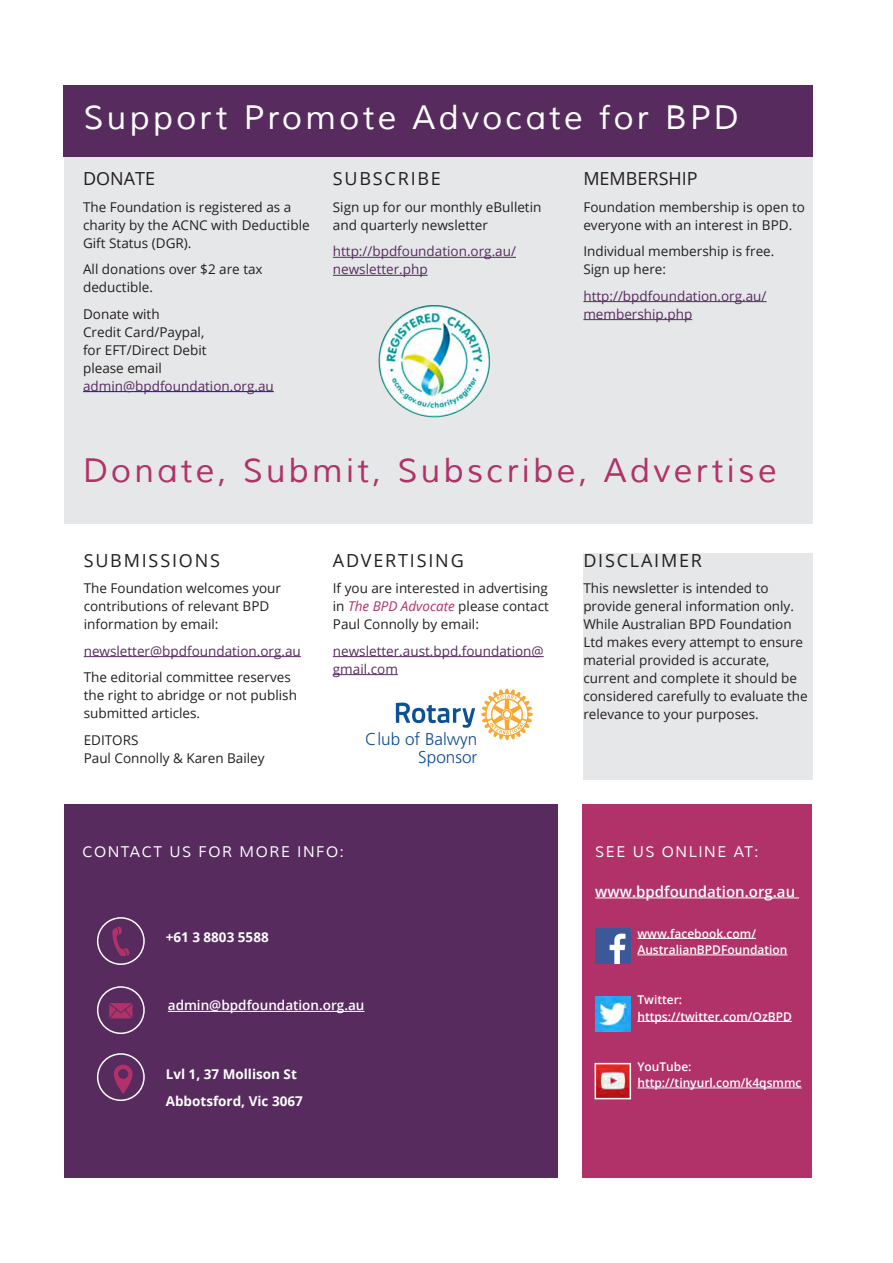
<style>
.page{position:relative;width:893px;height:1263px;background:#fff}
.page>*{position:absolute;margin:0;border:0;box-sizing:border-box;transform-origin:0 0}
.Header_1_-_Title_Mul{font:33px "Muli";letter-spacing:.1em;color:#b13269}
.Text_Box_-_Muli_10_W{font:33px "Muli";letter-spacing:.1em;color:#fff}
.Header_2_-_Muli_10_B{font:18px "Open Sans";letter-spacing:.1em;color:#231f20}
.Header_2_-_Muli_10_B-2{font:18px "Open Sans";color:#231f20}
.t1{font:300 17.1px/17.5px "Frutiger LT Std";color:#0f4c95;text-align:right}
.Text_Box_-_Muli_10_W-2{font:15px "Muli";letter-spacing:.1em;color:#fff}
.t2{font:600 15px "Open Sans";color:#fff}
.Header_2_-_Muli_10_B-3{font:13.5px/18px "Open Sans";color:#231f20}
.t3{font:13.5px/18px "Open Sans";color:#572b5e}
.t4{font:700 13.5px/27px "Open Sans";color:#fff}
.t5{font:600 13.5px "Open Sans";color:#fff}
.t6{font:600 12px/16.5px "Open Sans";color:#fff}
.s1{color:#572b5e}
.s2{font-style:italic;color:#b13269}
</style>
<div class="page">
<div style="left:65px;top:804px;width:493px;height:374px;background:#572b5e"></div>
<div style="left:583px;top:805px;width:229px;height:373px;background:#b13269"></div>
<div style="left:64px;top:148px;width:749px;height:376px;background:#e6e7e9"></div>
<div style="left:63px;top:85px;width:750px;height:71px;background:#572b5e"></div>
<img style="left:595px;top:997px;width:35px;height:35px">
<div style="left:97px;top:917px;width:48px;height:48px;border:2px solid #fff;border-radius:50%"></div>
<svg style="left:112px;top:926px;width:18px;height:30px"></svg>
<div style="left:97px;top:986px;width:48px;height:48px;border:2px solid #fff;border-radius:50%"></div>
<hr style="left:168px;top:1011px;width:196px;height:1px;background:#fff">
<div style="left:97px;top:1053px;width:48px;height:48px;border:2px solid #fff;border-radius:50%"></div>
<svg style="left:114px;top:1065px;width:19px;height:29px"></svg>
<svg style="left:109px;top:1003px;width:24px;height:15px"></svg>
<hr style="left:83px;top:391px;width:191px;height:1px;background:#00f">
<hr style="left:333px;top:257px;width:183px;height:1px;background:#572b5e">
<hr style="left:333px;top:275px;width:95px;height:1px;background:#572b5e">
<hr style="left:637px;top:938px;width:119px;height:1px;background:#fff">
<hr style="left:637px;top:954px;width:150px;height:1px;background:#fff">
<hr style="left:637px;top:1021px;width:155px;height:1px;background:#fff">
<hr style="left:637px;top:1088px;width:164px;height:1px;background:#fff">
<div style="left:583px;top:553px;width:230px;height:227px;background:#e6e7e9"></div>
<hr style="left:84px;top:656px;width:217px;height:1px;background:#572b5e">
<hr style="left:333px;top:656px;width:211px;height:1px;background:#572b5e">
<hr style="left:333px;top:674px;width:65px;height:1px;background:#572b5e">
<img style="left:595px;top:928px;width:35px;height:35px">
<img style="left:598px;top:1066px;width:30px;height:30px">
<div style="left:595px;top:1063px;width:36px;height:36px;border:2px solid #fff"></div>
<hr style="left:595px;top:897px;width:204px;height:1px;background:#fff">
<img style="left:378px;top:305px;width:112px;height:113px">
<hr style="left:583px;top:301px;width:183px;height:1px;background:#572b5e">
<hr style="left:583px;top:319px;width:109px;height:1px;background:#572b5e">
<svg style="left:396px;top:703px;width:79px;height:25px"></svg>
<svg style="left:481px;top:689px;width:52px;height:51px"></svg>
<p class="Text_Box_-_Muli_10_W" style="left:84px;top:98px;width:657px">Support Promote Advocate for BPD</p>
<p class="Header_2_-_Muli_10_B" style="left:83px;top:166px;width:74px">DONATE</p>
<p class="Header_2_-_Muli_10_B-3" style="left:83px;top:197px;width:228px">The Foundation is registered as a charity by the ACNC with Deductible<br>Gift Status (DGR).</p>
<p class="Header_2_-_Muli_10_B-3" style="left:83px;top:260px;width:181px">All donations over $2 are tax deductible.</p>
<p class="Header_2_-_Muli_10_B-3" style="left:83px;top:304px;width:192px">Donate with<br>Credit Card/Paypal,<br>for EFT/Direct Debit<br>please email <span class="s1">admin@bpdfoundation.org.au</span></p>
<p class="Header_2_-_Muli_10_B" style="left:333px;top:166px;width:110px">SUBSCRIBE</p>
<p class="Header_2_-_Muli_10_B-3" style="left:333px;top:198px;width:210px">Sign up for our monthly eBulletin and quarterly newsletter</p>
<p class="t3" style="left:333px;top:242px;width:185px">http://bpdfoundation.org.au/ newsletter.php</p>
<p class="Header_2_-_Muli_10_B-2" style="left:583px;top:166px;width:116px">MEMBERSHIP</p>
<p class="Header_2_-_Muli_10_B-3" style="left:583px;top:197px;width:223px">Foundation membership is open to everyone with an interest in BPD.</p>
<p class="Header_2_-_Muli_10_B-3" style="left:583px;top:242px;width:193px">Individual membership is free.<br>Sign up here:</p>
<p class="t3" style="left:583px;top:286px;width:185px">http://bpdfoundation.org.au/ membership.php</p>
<p class="Header_1_-_Title_Mul" style="left:83px;top:450px;width:695px">Donate, Submit, Subscribe, Advertise</p>
<p class="Header_2_-_Muli_10_B" style="left:84px;top:548px;width:138px">SUBMISSIONS</p>
<p class="Header_2_-_Muli_10_B-3" style="left:84px;top:579px;width:199px">The Foundation welcomes your contributions of relevant BPD information by email:</p>
<p class="t3" style="left:84px;top:641px;width:219px">newsletter@bpdfoundation.org.au</p>
<p class="Header_2_-_Muli_10_B-3" style="left:84px;top:668px;width:215px">The editorial committee reserves the right to abridge or not publish submitted articles.</p>
<p class="Header_2_-_Muli_10_B-3" style="left:84px;top:730px;width:182px">EDITORS<br>Paul Connolly &amp; Karen Bailey</p>
<p class="Header_2_-_Muli_10_B" style="left:333px;top:548px;width:132px">ADVERTISING</p>
<p class="Header_2_-_Muli_10_B-3" style="left:333px;top:579px;width:218px;text-align:justify">If you are interested in advertising in <span class="s2">The BPD Advocate</span> please contact Paul Connolly by email:</p>
<p class="t3" style="left:333px;top:641px;width:212px">newsletter.aust.bpd.foundation@ gmail.com</p>
<p class="t1" style="left:366px;top:731px;width:113px">Club of Balwyn<br>Sponsor</p>
<p class="Header_2_-_Muli_10_B" style="left:583px;top:548px;width:120px">DISCLAIMER</p>
<p class="Header_2_-_Muli_10_B-3" style="left:583px;top:579px;width:226px">This newsletter is intended to provide general information only.<br>While Australian BPD Foundation<br>Ltd makes every attempt to ensure material provided is accurate, current and complete it should be considered carefully to evaluate the relevance to your purposes.</p>
<p class="Text_Box_-_Muli_10_W-2" style="left:83px;top:843px;width:263px">CONTACT US FOR MORE INFO:</p>
<p class="Text_Box_-_Muli_10_W-2" style="left:595px;top:843px;width:165px">SEE US ONLINE AT:</p>
<p class="t2" style="left:595px;top:881px;width:201px">www.bpdfoundation.org.au</p>
<p class="t4" style="left:166px;top:923px;width:105px">+61 3 8803 5588</p>
<p class="t6" style="left:637px;top:925px;width:152px">www.facebook.com/<br>AustralianBPDFoundation</p>
<p class="t5" style="left:168px;top:996px;width:198px">admin@bpdfoundation.org.au</p>
<p class="t4" style="left:166px;top:1060px;width:139px">Lvl 1, 37 Mollison St<br>Abbotsford, Vic 3067</p>
<p class="t6" style="left:637px;top:991px;width:156px">Twitter: https://twitter.com/OzBPD</p>
<p class="t6" style="left:637px;top:1058px;width:166px">YouTube: http://tinyurl.com/k4qsmmc</p>
</div>
